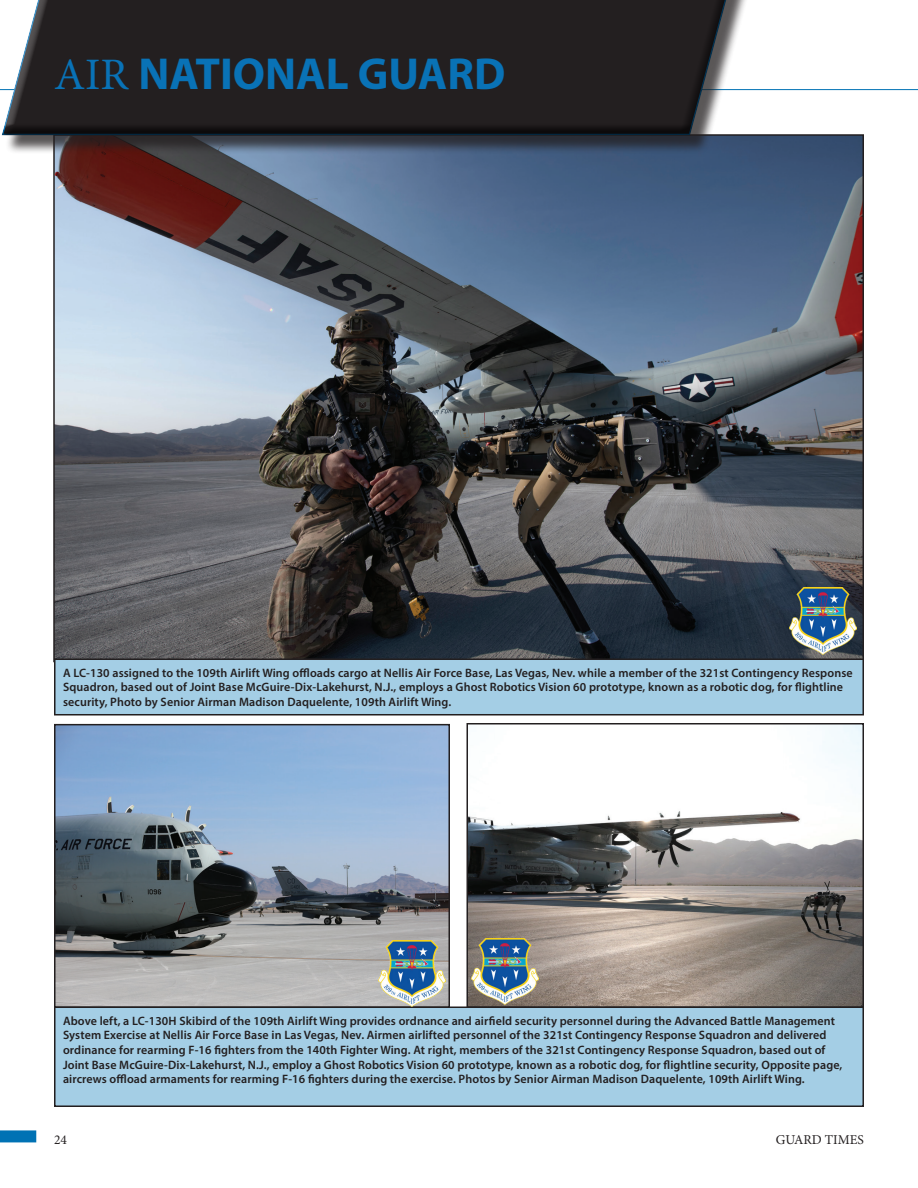
<style>
.page{position:relative;width:918px;height:1188px;background:#fff}
.page>*{position:absolute;margin:0;border:0;box-sizing:border-box;transform-origin:0 0}
.t1{font:700 45px "Myriad Pro";color:#0972b6}
.t2{font:45px "Minion Pro";color:#0072b4}
.t3{font:13.5px "Minion Pro";color:#231f20}
.t4{font:600 12.15px/14.5px "Myriad Pro";letter-spacing:.01em;color:#231f20}
.s1{font-family:"Minion Pro";font-weight:400}
</style>
<div class="page">
<hr style="left:0;top:89px;width:918px;height:1px;background:#0072b4">
<div style="left:0;top:1130px;width:36px;height:12px;background:#0072b4"></div>
<img style="left:56px;top:137px;width:805px;height:521px">
<div style="left:5px;top:0;width:744px;height:154px;background:#231f20;opacity:.75"></div>
<svg style="left:0;top:0;width:734px;height:136px;background:#2c292a"></svg>
<img style="left:469px;top:726px;width:392px;height:279px">
<div style="left:466px;top:723px;width:398px;height:285px;border:2px solid #231f20"></div>
<img style="left:57px;top:727px;width:390px;height:278px">
<div style="left:54px;top:724px;width:396px;height:284px;border:2px solid #231f20"></div>
<div style="left:55px;top:659px;width:808px;height:56px;background:#a4cee5"></div>
<div style="left:54px;top:658px;width:810px;height:57px;border:2px solid #231f20"></div>
<div style="left:55px;top:1007px;width:808px;height:99px;background:#a4cee5"></div>
<div style="left:54px;top:1006px;width:810px;height:101px;border:2px solid #231f20"></div>
<img style="left:472px;top:939px;width:67px;height:66px">
<img style="left:378px;top:940px;width:67px;height:67px">
<img style="left:789px;top:588px;width:67px;height:66px">
<h1 class="t2" style="left:240px;top:44px;width:286px">ONAL GUARD</h1>
<h1 class="t1" style="left:54px;top:45px;width:453px"><span class="s1">AIR</span> NATIONAL GUARD</h1>
<p class="t4" style="left:63px;top:665px;width:791px">A LC-130 assigned to the 109th Airlift Wing offloads cargo at Nellis Air Force Base, Las Vegas, Nev. while a member of the 321st Contingency Response<br>Squadron, based out of Joint Base McGuire-Dix-Lakehurst, N.J., employs a Ghost Robotics Vision 60 prototype, known as a robotic dog, for flightline security, Photo by Senior Airman Madison Daquelente, 109th Airlift Wing.</p>
<p class="t4" style="left:63px;top:1013px;width:781px">Above left, a LC-130H Skibird of the 109th Airlift Wing provides ordnance and airfield security personnel during the Advanced Battle Management System Exercise at Nellis Air Force Base in Las Vegas, Nev. Airmen airlifted personnel of the 321st Contingency Response Squadron and delivered ordinance for rearming F-16 fighters from the 140th Fighter Wing. At right, members of the 321st Contingency Response Squadron, based out of Joint Base McGuire-Dix-Lakehurst, N.J., employ a Ghost Robotics Vision 60 prototype, known as a robotic dog, for flightline security, Opposite page, aircrews offload armaments for rearming F-16 fighters during the exercise. Photos by Senior Airman Madison Daquelente, 109th Airlift Wing.</p>
<p class="t3" style="left:54px;top:1130px;width:14px">24</p>
<p class="t3" style="left:776px;top:1130px;width:90px">GUARD TIMES</p>
</div>
